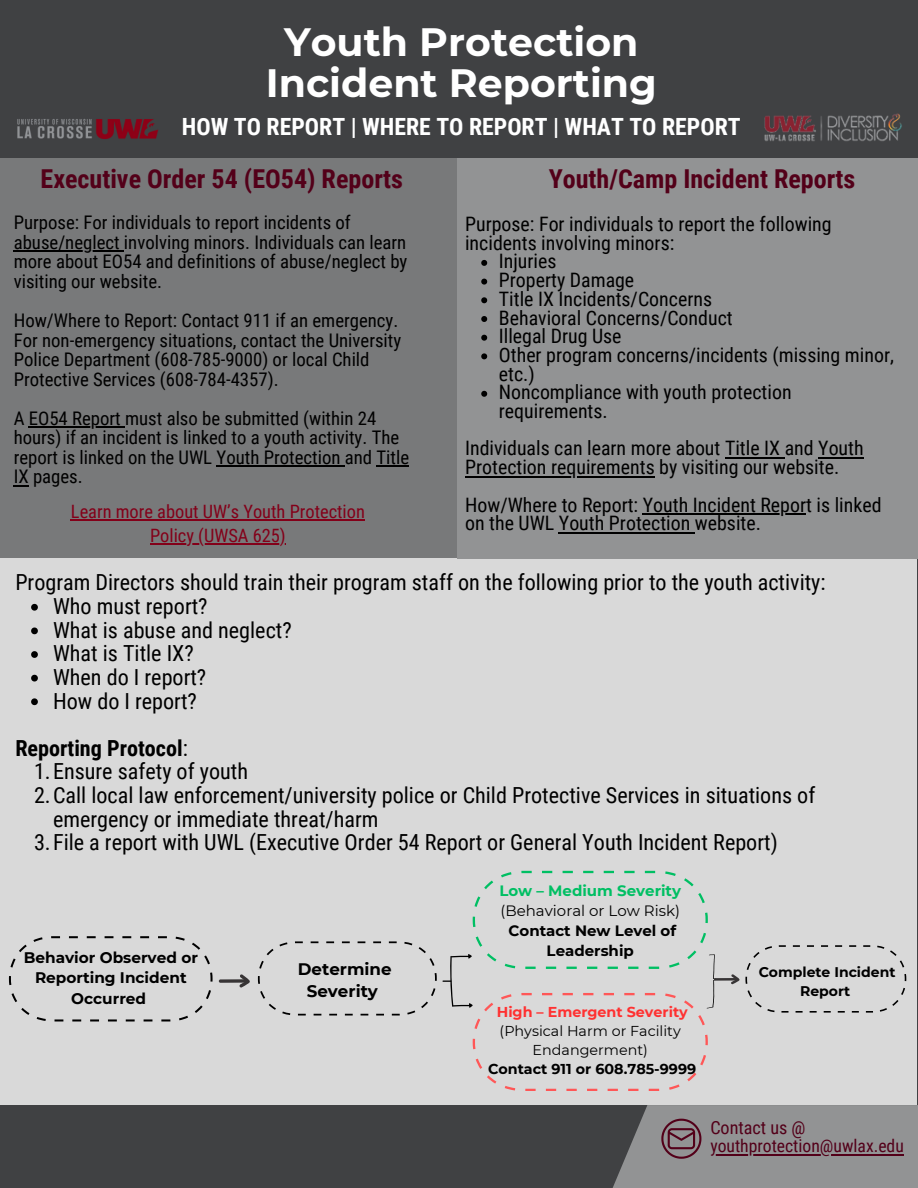
<style>
.page{position:relative;width:918px;height:1188px;background:#404143}
.page>*{position:absolute;margin:0;border:0;box-sizing:border-box;transform-origin:0 0}
.t1{font:700 39.45px/40.8px "Montserrat";color:#fff;text-align:center}
.t2{font:700 26.1px "Roboto Condensed";color:#530019}
.t3{font:700 23.7px "Roboto Condensed";color:#fff}
.t4{font:22.2px/23.7px "Roboto Condensed";color:#000}
.t5{font:700 22.2px "Roboto Condensed";color:#000}
.t6{font:19.95px/18.8px "Roboto Condensed";color:#000}
.t7{font:18.75px/19.5px "Roboto Condensed";color:#000}
.t8{font:18.45px "Roboto Condensed";color:#830019}
.t9{font:18.15px "Roboto Condensed";color:#530019}
.t10{font:17.7px "Roboto Condensed";color:#530019}
.t11{font:700 16.65px/22.6px "Montserrat";color:#000;text-align:center}
.t12{font:700 15.3px/20.4px "Montserrat";color:#000;text-align:center}
.t13{font:700 15px/20px "Montserrat";color:#000;text-align:center}
.t14{font:15px "Montserrat";color:#000}
.t15{font:700 15px "Montserrat";color:#00bf63}
.t16{font:14.25px/19px "Montserrat";color:#000;text-align:center}
.t17{font:700 14.25px "Montserrat";color:#000}
.t18{font:700 13.95px/18.9px "Montserrat";color:#000;text-align:center}
.s1{font-weight:400}
.s2{font-weight:700;color:#ff3131}
</style>
<div class="page">
<div style="left:0;top:159px;width:460px;height:400px;background:#78797a"></div>
<div style="left:0;top:559px;width:917px;height:546px;background:#d9d9d9"></div>
<div style="left:457px;top:159px;width:461px;height:400px;background:#929394"></div>
<div style="left:612px;top:1105px;width:306px;height:83px;background:#929394"></div>
<svg style="left:661px;top:1119px;width:40px;height:40px"></svg>
<img style="left:18px;top:119px;width:140px;height:20px">
<img style="left:765px;top:113px;width:137px;height:29px">
<svg style="left:9px;top:936px;width:204px;height:85px"></svg>
<svg style="left:219px;top:974px;width:31px;height:14px"></svg>
<svg style="left:31px;top:604px;width:7px;height:7px"></svg>
<svg style="left:31px;top:628px;width:7px;height:6px"></svg>
<svg style="left:31px;top:651px;width:7px;height:7px"></svg>
<svg style="left:31px;top:675px;width:7px;height:7px"></svg>
<svg style="left:31px;top:698px;width:7px;height:7px"></svg>
<hr style="left:14px;top:251px;width:110px;height:1px;background:#000">
<hr style="left:29px;top:426px;width:96px;height:2px;background:#000">
<hr style="left:217px;top:466px;width:128px;height:1px;background:#000">
<hr style="left:377px;top:466px;width:32px;height:1px;background:#000">
<svg style="left:14px;top:485px;width:15px;height:2px"></svg>
<hr style="left:710px;top:1154px;width:194px;height:2px;background:#530019">
<svg style="left:481px;top:260px;width:6px;height:6px"></svg>
<svg style="left:481px;top:279px;width:6px;height:6px"></svg>
<svg style="left:481px;top:297px;width:6px;height:6px"></svg>
<svg style="left:481px;top:316px;width:6px;height:6px"></svg>
<svg style="left:481px;top:335px;width:6px;height:6px"></svg>
<svg style="left:481px;top:353px;width:6px;height:6px"></svg>
<svg style="left:481px;top:391px;width:6px;height:6px"></svg>
<hr style="left:725px;top:457px;width:60px;height:2px;background:#000">
<hr style="left:818px;top:457px;width:46px;height:2px;background:#000">
<hr style="left:465px;top:476px;width:190px;height:2px;background:#000">
<hr style="left:643px;top:513px;width:163px;height:2px;background:#000">
<hr style="left:559px;top:532px;width:136px;height:2px;background:#000">
<hr style="left:71px;top:519px;width:294px;height:2px;background:#830019">
<hr style="left:150px;top:543px;width:136px;height:1px;background:#830019">
<svg style="left:258px;top:871px;width:648px;height:220px"></svg>
<h2 class="t1" style="left:266px;top:22px;width:392px">Youth Protection<br>Incident Reporting</h2>
<p class="t3" style="left:182px;top:113px;width:560px">HOW TO REPORT | WHERE TO REPORT | WHAT TO REPORT</p>
<h5 class="t2" style="left:41px;top:164px;width:364px">Executive Order 54 (EO54) Reports</h5>
<p class="t7" style="left:14px;top:213px;width:339px">Purpose: For individuals to report incidents of</p>
<p class="t7" style="left:14px;top:233px;width:395px;text-align:justify">abuse/neglect involving minors. Individuals can learn more about EO54 and definitions of abuse/neglect by visiting our website.</p>
<p class="t7" style="left:14px;top:311px;width:386px">How/Where to Report: Contact 911 if an emergency.</p>
<p class="t7" style="left:14px;top:330px;width:389px">For non-emergency situations, contact the University<br>Police Department (608-785-9000) or local Child<br>Protective Services (608-784-4357).</p>
<p class="t7" style="left:14px;top:409px;width:364px">A EO54 Report must also be submitted (within 24</p>
<h5 class="t7" style="left:14px;top:428px;width:397px">hours) if an incident is linked to a youth activity. The report is linked on the UWL Youth Protection and Title<br>IX pages.</h5>
<p class="t8" style="left:71px;top:501px;width:296px">Learn more about UW’s Youth Protection</p>
<h6 class="t8" style="left:150px;top:525px;width:137px">Policy (UWSA 625)</h6>
<p class="t2" style="left:549px;top:164px;width:308px">Youth/Camp Incident Reports</p>
<p class="t6" style="left:465px;top:215px;width:368px">Purpose: For individuals to report the following incidents involving minors:</p>
<p class="t6" style="left:499px;top:252px;width:59px">Injuries</p>
<p class="t6" style="left:499px;top:271px;width:137px">Property Damage</p>
<p class="t6" style="left:499px;top:290px;width:215px">Title IX Incidents/Concerns</p>
<h4 class="t6" style="left:499px;top:308px;width:235px">Behavioral Concerns/Conduct</h4>
<h4 class="t6" style="left:499px;top:327px;width:124px">Illegal Drug Use</h4>
<p class="t6" style="left:499px;top:346px;width:397px">Other program concerns/incidents (missing minor, etc.)</p>
<p class="t6" style="left:499px;top:383px;width:294px">Noncompliance with youth protection requirements.</p>
<p class="t6" style="left:465px;top:439px;width:400px">Individuals can learn more about Title IX and Youth</p>
<p class="t6" style="left:465px;top:449px;width:418px;line-height:37.3px">Protection requirements by visiting our website.<br>How/Where to Report: Youth Incident Report is linked</p>
<p class="t6" style="left:465px;top:514px;width:297px">on the UWL Youth Protection website.</p>
<h3 class="t4" style="left:15px;top:571px;width:812px">Program Directors should train their program staff on the following prior to the youth activity:</h3>
<h5 class="t4" style="left:53px;top:595px;width:156px">Who must report?</h5>
<h5 class="t4" style="left:53px;top:618px;width:240px">What is abuse and neglect?</h5>
<h5 class="t4" style="left:53px;top:642px;width:142px">What is Title IX?</h5>
<h5 class="t4" style="left:53px;top:665px;width:155px">When do I report?</h5>
<h3 class="t4" style="left:53px;top:689px;width:145px">How do I report?</h3>
<p class="t5" style="left:15px;top:735px;width:174px">Reporting Protocol<span class="s1">:</span></p>
<p class="t4" style="left:34px;top:760px;width:216px">1.Ensure safety of youth</p>
<p class="t4" style="left:53px;top:784px;width:764px;text-indent:-19px">2.Call local law enforcement/university police or Child Protective Services in situations of emergency or immediate threat/harm</p>
<p class="t4" style="left:34px;top:831px;width:745px">3.File a report with UWL (Executive Order 54 Report or General Youth Incident Report)</p>
<p class="t12" style="left:24px;top:947px;width:176px">Behavior Observed or<br>Reporting Incident<br>Occurred</p>
<p class="t11" style="left:298px;top:958px;width:95px">Determine<br>Severity</p>
<p class="t15" style="left:499px;top:882px;width:183px">Low – Medium Severity</p>
<p class="t14" style="left:501px;top:902px;width:181px">(Behavioral or Low Risk)</p>
<p class="t13" style="left:509px;top:921px;width:169px">Contact New Level of<br>Leadership</p>
<p class="t16" style="left:497px;top:1002px;width:192px"><span class="s2">High – Emergent Severity </span>(Physical Harm or Facility<br>Endangerment)</p>
<p class="t17" style="left:488px;top:1060px;width:210px">Contact 911 or 608.785-9999</p>
<p class="t18" style="left:759px;top:962px;width:138px">Complete Incident<br>Report</p>
<h4 class="t9" style="left:710px;top:1117px;width:97px">Contact us @</h4>
<p class="t10" style="left:710px;top:1136px;width:195px">youthprotection@uwlax.edu</p>
</div>
